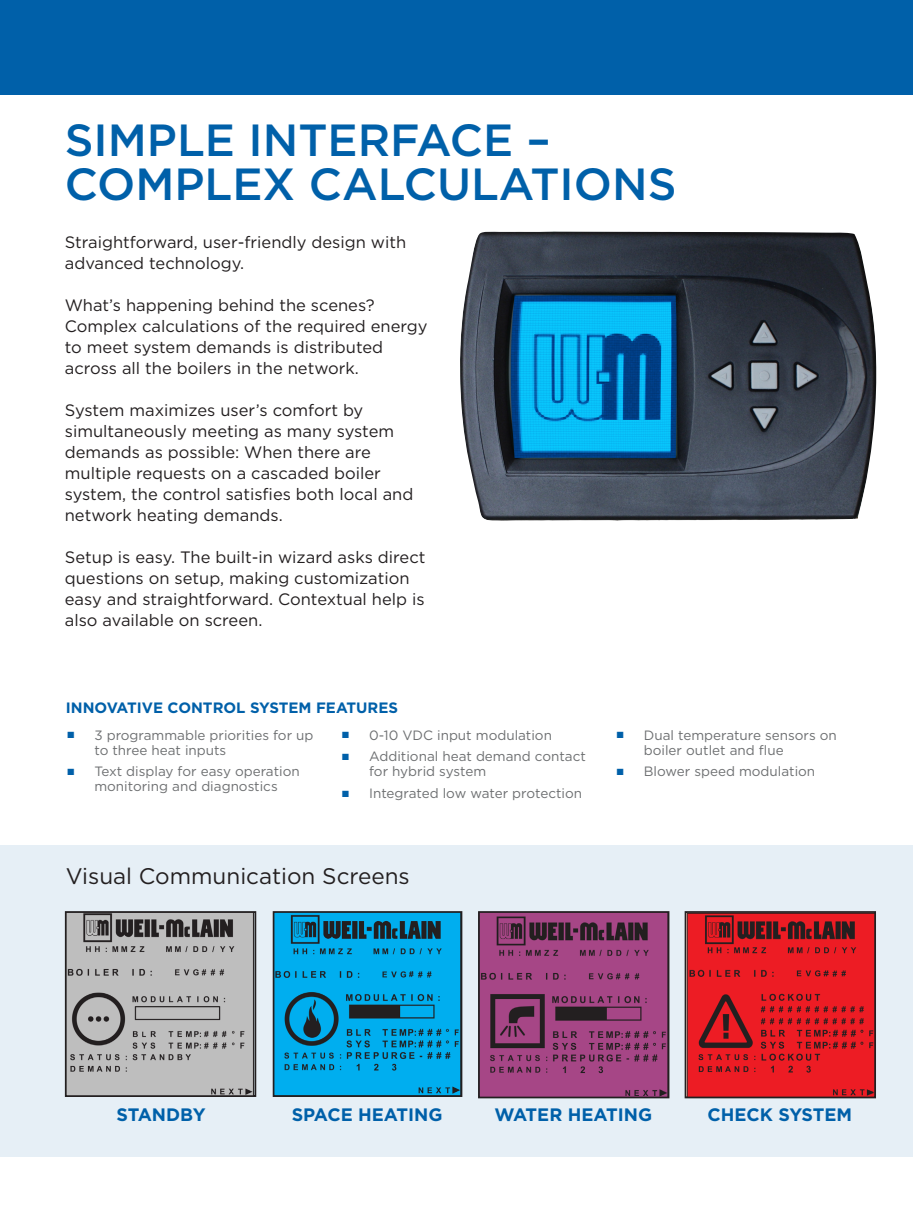
<style>
.page{position:relative;width:913px;height:1215px;background:#fff}
.page>*{position:absolute;margin:0;border:0;box-sizing:border-box;transform-origin:0 0}
.wm_headline{font:500 45px "Gotham";color:#0060a9}
.t1{font:22.5px "Gotham";color:#231f20}
.honeywell{font:700 18px "Gotham";color:#0060a9}
.wm_body_gray_sub{font:16.5px/21px "Gotham";color:#231f20}
.honeywell-2{font:700 15px "Gotham";color:#0060a9}
.t2{font:13.5px/15px "Gotham";color:#6d6f71}
.s1{color:#0060a9}
</style>
<div class="page">
<div style="left:0;top:846px;width:913px;height:311px;background:#e6eff6"></div>
<img style="left:68px;top:914px;width:185px;height:180px">
<div style="left:65px;top:911px;width:191px;height:186px;border:2px solid #231f20"></div>
<img style="left:276px;top:914px;width:183px;height:180px">
<div style="left:273px;top:911px;width:189px;height:186px;border:2px solid #231f20"></div>
<img style="left:687px;top:914px;width:186px;height:181px">
<div style="left:684px;top:911px;width:192px;height:187px;border:2px solid #231f20"></div>
<img style="left:481px;top:914px;width:185px;height:181px">
<div style="left:478px;top:911px;width:191px;height:187px;border:2px solid #231f20"></div>
<img style="left:460px;top:231px;width:417px;height:290px">
<div style="left:0;top:0;width:913px;height:94px;background:#0060a9"></div>
<p class="wm_headline" style="left:65px;top:111px;width:487px">SIMPLE INTERFACE –</p>
<p class="wm_headline" style="left:65px;top:155px;width:613px">COMPLEX CALCULATIONS</p>
<p class="wm_body_gray_sub" style="left:65px;top:231px;width:343px">Straightforward, user-friendly design with advanced technology.</p>
<p class="wm_body_gray_sub" style="left:65px;top:294px;width:311px">What’s happening behind the scenes?</p>
<p class="wm_body_gray_sub" style="left:65px;top:315px;width:364px">Complex calculations of the required energy to meet system demands is distributed across all the boilers in the network.</p>
<p class="wm_body_gray_sub" style="left:65px;top:399px;width:350px">System maximizes user’s comfort by simultaneously meeting as many system demands as possible: When there are multiple requests on a cascaded boiler system, the control satisfies both local and network heating demands.</p>
<p class="wm_body_gray_sub" style="left:65px;top:546px;width:362px">Setup is easy. The built-in wizard asks direct questions on setup, making customization easy and straightforward. Contextual help is also available on screen.</p>
<p class="honeywell-2" style="left:66px;top:698px;width:334px">INNOVATIVE CONTROL SYSTEM FEATURES</p>
<p class="t2" style="left:94px;top:727px;width:220px;text-indent:-27px"><span class="s1">■</span> 3 programmable priorities for up to three heat inputs</p>
<p class="t2" style="left:67px;top:764px;width:234px;text-align:center"><span class="s1">■</span> Text display for easy operation monitoring and diagnostics</p>
<p class="t2" style="left:342px;top:727px;width:211px"><span class="s1">■</span> 0-10 VDC input modulation</p>
<p class="t2" style="left:369px;top:749px;width:218px;text-indent:-27px"><span class="s1">■</span> Additional heat demand contact for hybrid system</p>
<p class="t2" style="left:342px;top:786px;width:241px"><span class="s1">■</span> Integrated low water protection</p>
<p class="t1" style="left:66px;top:862px;width:345px">Visual Communication Screens</p>
<p class="t2" style="left:644px;top:727px;width:194px;text-indent:-27px"><span class="s1">■</span> Dual temperature sensors on boiler outlet and flue</p>
<p class="t2" style="left:617px;top:764px;width:200px"><span class="s1">■</span> Blower speed modulation</p>
<p class="honeywell" style="left:116px;top:1103px;width:91px">STANDBY</p>
<p class="honeywell" style="left:292px;top:1103px;width:152px">SPACE HEATING</p>
<p class="honeywell" style="left:494px;top:1103px;width:159px">WATER HEATING</p>
<p class="honeywell" style="left:707px;top:1103px;width:146px">CHECK SYSTEM</p>
</div>
